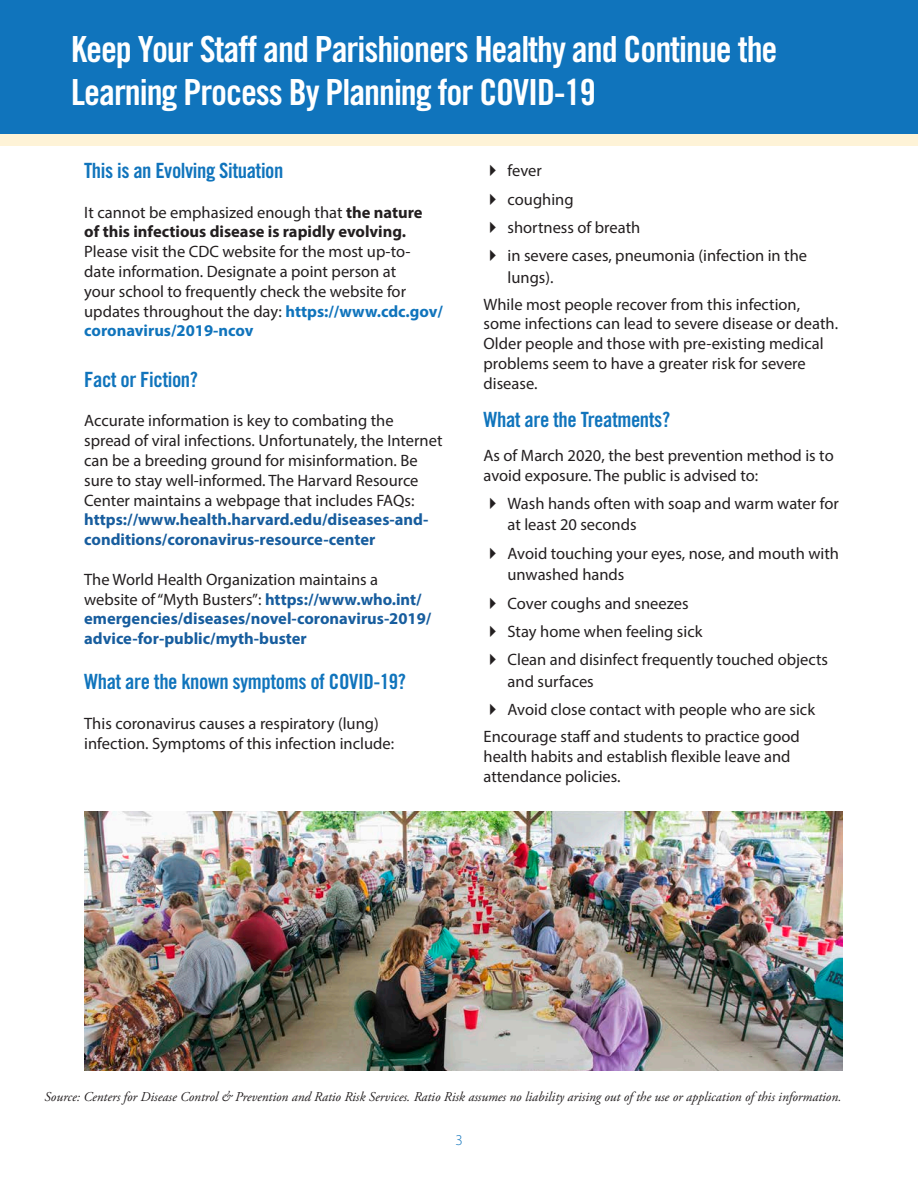
<style>
.page{position:relative;width:918px;height:1188px;background:#fff}
.page>*{position:absolute;margin:0;border:0;box-sizing:border-box;transform-origin:0 0}
.t1{font:36px/43.2px "Trade Gothic Bold Cond Twenty";letter-spacing:-.03em;color:#fff}
.t2{font:21px "Trade Gothic Bold Cond Twenty";letter-spacing:-.02em;color:#1074bc}
.t3{font:16.5px/19.8px "Myriad Pro";color:#231f20}
.t4{font:700 16.5px/19.8px "Myriad Pro";color:#175d9e}
.t5{font:300 15px "Myriad Pro";color:#1074bc}
.t6{font:italic 13.5px "Adobe Garamond Pro";color:#231f20}
.s1{font-weight:700}
.s2{font-weight:700;color:#1074bc}
.s3{font-weight:700;color:#175d9e}
.s4{font-weight:400;color:#231f20}
</style>
<div class="page">
<div style="left:0;top:0;width:918px;height:136px;background:#1074bc"></div>
<div style="left:0;top:134px;width:918px;height:12px;background:#fef3d7"></div>
<img style="left:84px;top:811px;width:758px;height:260px">
<p class="t1" style="left:71px;top:27px;width:708px">Keep Your Staff and Parishioners Healthy and Continue the<br>Learning Process By Planning for COVID-19</p>
<p class="t2" style="left:84px;top:158px;width:201px">This is an Evolving Situation</p>
<p class="t3" style="left:84px;top:202px;width:340px">It cannot be emphasized enough that <span class="s1">the nature</span></p>
<p class="t3" style="left:84px;top:222px;width:360px"><span class="s1">of this infectious disease is rapidly evolving.<br></span>Please visit the CDC website for the most up-to&shy;date information. Designate a point person at<br>your school to frequently check the website for updates throughout the day: <span class="s2">https://www.cdc.gov/ coronavirus/2019-ncov</span></p>
<p class="t2" style="left:84px;top:367px;width:115px">Fact or Fiction?</p>
<p class="t3" style="left:84px;top:411px;width:360px">Accurate information is key to combating the spread of viral infections. Unfortunately, the Internet can be a breeding ground for misinformation. Be sure to stay well-informed. The Harvard Resource Center maintains a webpage that includes FAQs: <span class="s3">https://www.health.harvard.edu/diseases-and&shy;conditions/coronavirus-resource-center</span></p>
<p class="t4" style="left:84px;top:569px;width:349px"><span class="s4">The World Health Organization maintains a website of “Myth Busters”:</span> https://www.who.int/ emergencies/diseases/novel-coronavirus-2019/ advice-for-public/myth-buster</p>
<p class="t2" style="left:84px;top:669px;width:323px">What are the known symptoms of COVID-19?</p>
<p class="t3" style="left:84px;top:713px;width:311px">This coronavirus causes a respiratory (lung) infection. Symptoms of this infection include:</p>
<p class="t3" style="left:484px;top:161px;width:60px">✔ fever</p>
<p class="t3" style="left:484px;top:189px;width:92px">✔ coughing</p>
<p class="t3" style="left:484px;top:217px;width:158px">✔ shortness of breath</p>
<p class="t3" style="left:508px;top:245px;width:301px;line-height:21.6px;text-indent:-24px">✔ in severe cases, pneumonia (infection in the lungs).</p>
<p class="t3" style="left:484px;top:294px;width:355px">While most people recover from this infection, some infections can lead to severe disease or death.<br>Older people and those with pre-existing medical problems seem to have a greater risk for severe disease.</p>
<p class="t2" style="left:484px;top:407px;width:188px">What are the Treatments?</p>
<p class="t3" style="left:484px;top:445px;width:352px">As of March 2020, the best prevention method is to avoid exposure. The public is advised to:</p>
<p class="t3" style="left:508px;top:492px;width:333px;line-height:21.6px;text-indent:-24px">✔ Wash hands often with soap and warm water for at least 20 seconds</p>
<p class="t3" style="left:508px;top:542px;width:333px;line-height:21.6px;text-indent:-24px">✔ Avoid touching your eyes, nose, and mouth with unwashed hands</p>
<p class="t3" style="left:484px;top:593px;width:207px">✔ Cover coughs and sneezes</p>
<p class="t3" style="left:484px;top:621px;width:220px">✔ Stay home when feeling sick</p>
<p class="t3" style="left:508px;top:649px;width:322px;line-height:21.6px;text-indent:-24px">✔ Clean and disinfect frequently touched objects and surfaces</p>
<p class="t3" style="left:484px;top:700px;width:333px">✔ Avoid close contact with people who are sick</p>
<p class="t3" style="left:484px;top:726px;width:318px">Encourage staff and students to practice good health habits and establish flexible leave and attendance policies.</p>
<p class="t6" style="left:45px;top:1089px;width:799px">Source: Centers for Disease Control &amp; Prevention and Ratio Risk Services. Ratio Risk assumes no liability arising out of the use or application of this information.</p>
<p class="t5" style="left:455px;top:1131px;width:9px">3</p>
</div>
